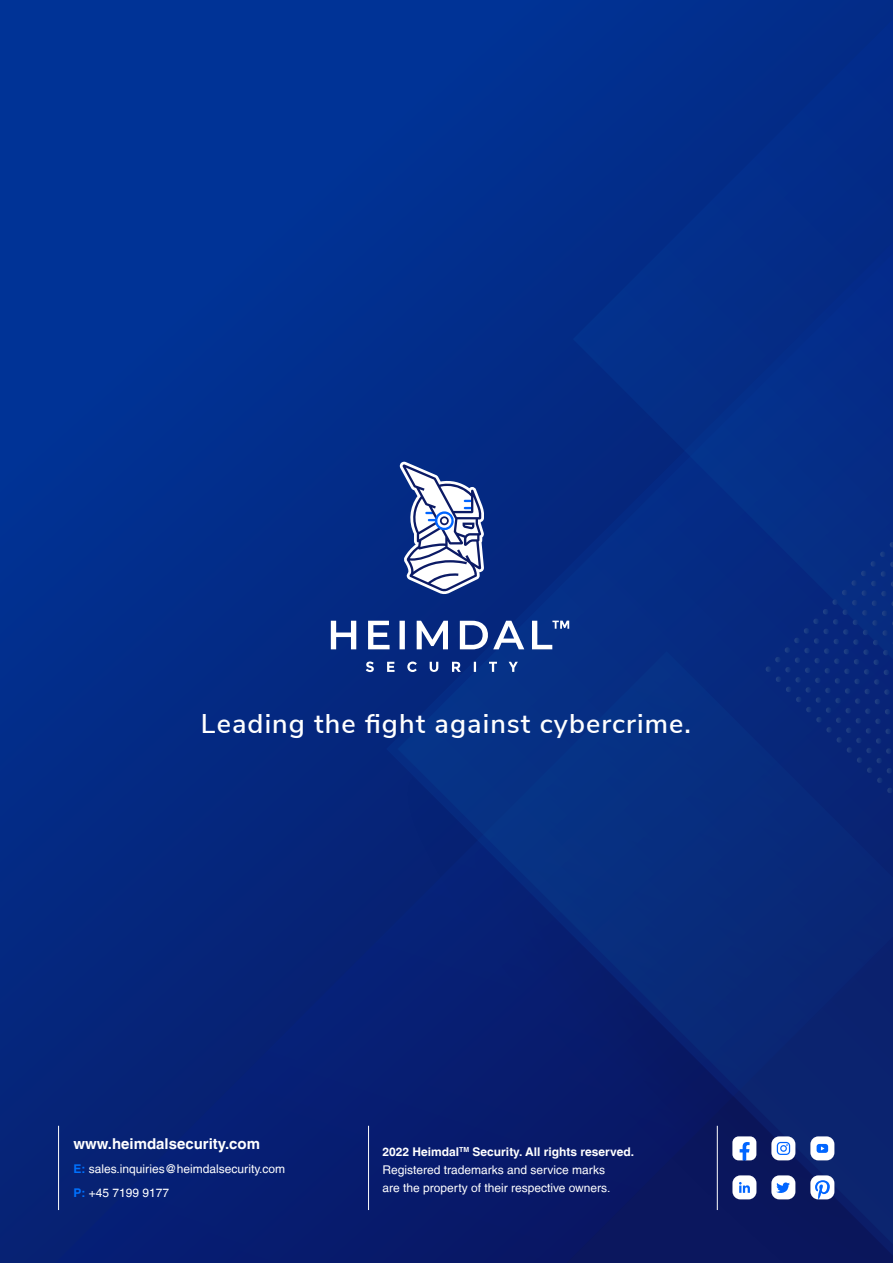
<style>
.page{position:relative;width:893px;height:1263px;background:#01308f}
.page>*{position:absolute;margin:0;border:0;box-sizing:border-box;transform-origin:0 0}
.t1{font:600 27px "Nunito Sans";letter-spacing:.04em;color:#fff}
.t2{font:700 15px "Helvetica LT";color:#fff}
.t3{font:12px/18px "Helvetica LT";color:#fff}
.s1{font-weight:700;color:#0071fe}
.s2{font-weight:700}
</style>
<div class="page">
<svg style="left:0;top:651px;width:386px;height:612px"></svg>
<svg style="left:386px;top:538px;width:12px;height:725px"></svg>
<div style="left:398px;top:360px;width:495px;height:401px;background:#052c85"></div>
<svg style="left:398px;top:761px;width:367px;height:502px"></svg>
<hr style="left:58px;top:1126px;width:1px;height:84px;background:#fff">
<hr style="left:368px;top:1126px;width:1px;height:84px;background:#fff">
<hr style="left:717px;top:1126px;width:1px;height:84px;background:#fff">
<svg style="left:732px;top:1136px;width:24px;height:24px"></svg>
<div style="left:732px;top:1175px;width:24px;height:24px;background:#fff;border-radius:8px"></div>
<svg style="left:739px;top:1182px;width:11px;height:11px"></svg>
<svg style="left:765px;top:542px;width:128px;height:721px"></svg>
<svg style="left:400px;top:461px;width:84px;height:133px"></svg>
<svg style="left:331px;top:621px;width:238px;height:28px"></svg>
<svg style="left:366px;top:661px;width:152px;height:11px"></svg>
<h1 class="t1" style="left:201px;top:704px;width:491px">Leading the fight against cybercrime.</h1>
<p class="t2" style="left:73px;top:1134px;width:188px">www.heimdalsecurity.com</p>
<p class="t3" style="left:73px;top:1157px;width:213px;line-height:24px"><span class="s1">E:</span> sales.inquiries@heimdalsecurity.com<br><span class="s1">P:</span> +45 7199 9177</p>
<p class="t3" style="left:382px;top:1142px;width:253px"><span class="s2">2022 Heimdal</span><sup>TM</sup> <span class="s2">Security. All rights reserved.<br></span>Registered trademarks and service marks<br>are the property of their respective owners.</p>
</div>
